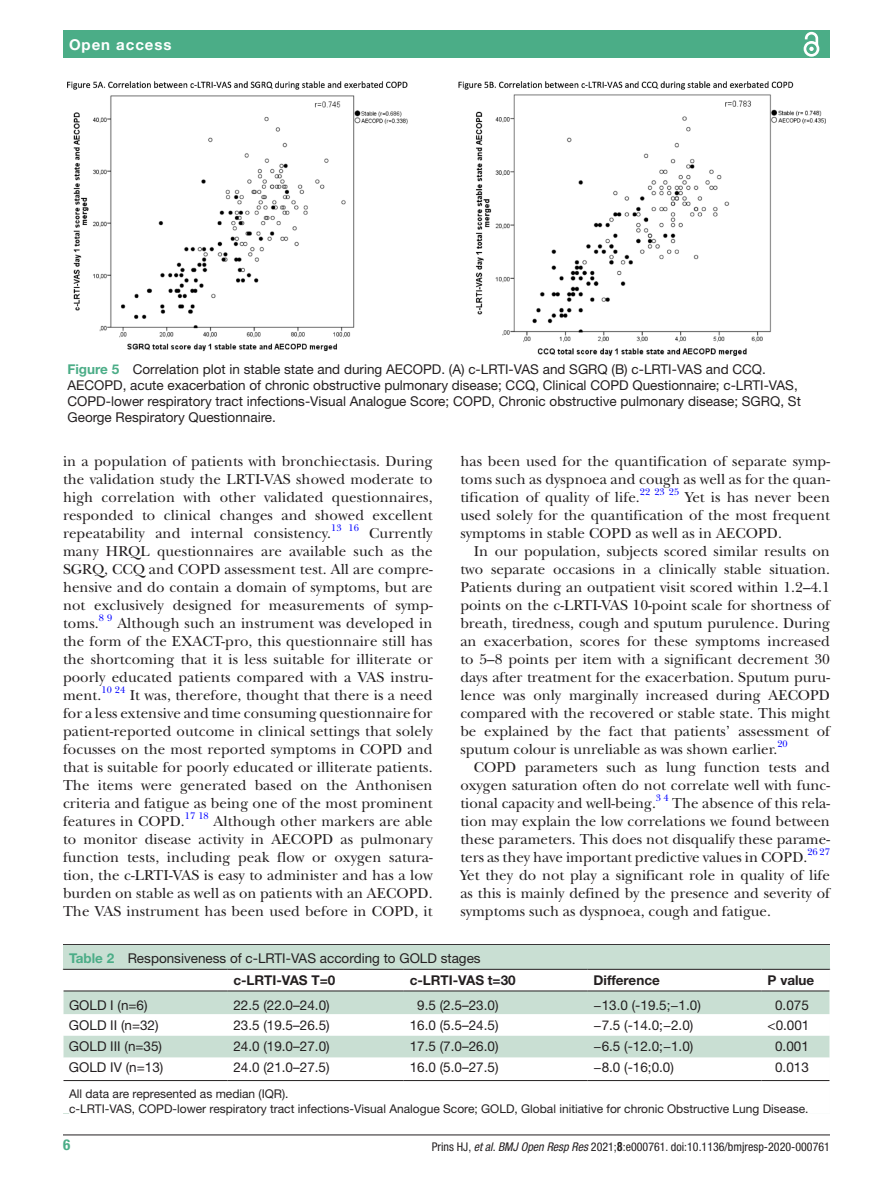
<style>
.page{position:relative;width:893px;height:1191px;background:#fff}
.page>*{position:absolute;margin:0;border:0;box-sizing:border-box;transform-origin:0 0}
.t1{font:15px/18px "New Baskerville";letter-spacing:.005em;color:#231f20;text-align:justify}
.t2{font:700 15px "Helvetica Neue LT Std";letter-spacing:.065em;color:#fff}
.t3{font:700 condensed 15px "Helvetica Neue LT Std";color:#4bad87}
.t4{font:13.5px/16.2px "Helvetica Neue LT Std";color:#231f20}
.t5{font:700 13.5px "Helvetica Neue LT Std";color:#231f20}
.t6{font:12px/15px "Helvetica Neue LT Std";color:#231f20}
.t7{font:condensed 12px "Helvetica Neue LT Std";color:#231f20}
.t8{font:9.9px "New Baskerville";letter-spacing:.005em;color:#00f}
.s1{font-weight:700;color:#4bad87}
.s2{font-weight:700}
.s3{font-style:italic}
.s4{font-family:"Helvetica";font-weight:700}
</style>
<div class="page">
<hr style="left:63px;top:1134px;width:767px;height:1px;background:#231f20">
<div style="left:63px;top:31px;width:767px;height:27px;background:#4bad87"></div>
<svg style="left:803px;top:31px;width:17px;height:26px"></svg>
<img style="left:68px;top:81px;width:757px;height:275px">
<hr style="left:63px;top:944px;width:767px;height:1px;background:#231f20">
<div style="left:63px;top:945px;width:767px;height:24px;background:#c9dfd3"></div>
<svg style="left:64px;top:991px;width:766px;height:91px"></svg>
<hr style="left:63px;top:969px;width:164px;height:1px;background:#231f20">
<hr style="left:63px;top:990px;width:164px;height:1px;background:#231f20">
<hr style="left:227px;top:969px;width:177px;height:1px;background:#231f20">
<hr style="left:227px;top:990px;width:177px;height:1px;background:#231f20">
<hr style="left:404px;top:969px;width:184px;height:1px;background:#231f20">
<hr style="left:404px;top:990px;width:184px;height:1px;background:#231f20">
<hr style="left:588px;top:969px;width:174px;height:1px;background:#231f20">
<hr style="left:588px;top:990px;width:174px;height:1px;background:#231f20">
<hr style="left:762px;top:969px;width:68px;height:1px;background:#231f20">
<hr style="left:762px;top:990px;width:68px;height:1px;background:#231f20">
<hr style="left:227px;top:1080px;width:177px;height:1px;background:#231f20">
<hr style="left:404px;top:1080px;width:184px;height:1px;background:#231f20">
<hr style="left:588px;top:1080px;width:174px;height:1px;background:#231f20">
<hr style="left:762px;top:1080px;width:68px;height:1px;background:#231f20">
<hr style="left:63px;top:1080px;width:164px;height:1px;background:#231f20">
<svg style="left:63px;top:969px;width:1px;height:89px"></svg>
<hr style="left:63px;top:1080px;width:1px;height:33px;background:#fff">
<p class="t2" style="left:69px;top:35px;width:104px">Open access</p>
<p class="t4" style="left:68px;top:360px;width:735px"><span class="s1">Figure 5</span> Correlation plot in stable state and during AECOPD. (A) c-LRTI-VAS and SGRQ (B) c-LRTI-VAS and CCQ.<br>AECOPD, acute exacerbation of chronic obstructive pulmonary disease; CCQ, Clinical COPD Questionnaire; c-LRTI-VAS, COPD-lower respiratory tract infections-Visual Analogue Score; COPD, Chronic obstructive pulmonary disease; SGRQ, St George Respiratory Questionnaire.</p>
<p class="t1" style="left:63px;top:452px;width:371px">in a population of patients with bronchiectasis. During the validation study the LRTI-VAS showed moderate to high correlation with other validated questionnaires, responded to clinical changes and showed excellent repeatability and internal consistency.</p>
<p class="t8" style="left:331px;top:522px;width:29px">13 16</p>
<p class="t1" style="left:63px;top:524px;width:371px;text-indent:306px">Currently many HRQL questionnaires are available such as the SGRQ, CCQ and COPD assessment test. All are compre&shy;hensive and do contain a domain of symptoms, but are not exclusively designed for measurements of symp&shy;toms.</p>
<p class="t8" style="left:99px;top:612px;width:15px">8 9</p>
<p class="t1" style="left:63px;top:614px;width:371px;text-indent:54px">Although such an instrument was developed in the form of the EXACT-pro, this questionnaire still has the shortcoming that it is less suitable for illiterate or poorly educated patients compared with a VAS instru&shy;ment.</p>
<p class="t8" style="left:101px;top:684px;width:25px">10 24</p>
<p class="t1" style="left:63px;top:686px;width:371px;text-indent:67px">It was, therefore, thought that there is a need for a less extensive and time consuming questionnaire for patient-reported outcome in clinical settings that solely focusses on the most reported symptoms in COPD and that is suitable for poorly educated or illiterate patients.<br>The items were generated based on the Anthonisen criteria and fatigue as being one of the most prominent features in COPD.<sup>17</sup> <sup>18</sup> Although other markers are able to monitor disease activity in AECOPD as pulmonary function tests, including peak flow or oxygen satura&shy;tion, the c-LRTI-VAS is easy to administer and has a low burden on stable as well as on patients with an AECOPD.<br>The VAS instrument has been used before in COPD, it</p>
<p class="t1" style="left:460px;top:452px;width:371px">has been used for the quantification of separate symp&shy;toms such as dyspnoea and cough as well as for the quan&shy;tification of quality of life.</p>
<p class="t8" style="left:640px;top:486px;width:41px">22 23 25</p>
<p class="t1" style="left:460px;top:488px;width:371px;text-indent:225px">Yet is has never been used solely for the quantification of the most frequent symptoms in stable COPD as well as in AECOPD.</p>
<p class="t1" style="left:460px;top:542px;width:371px;text-indent:14px">In our population, subjects scored similar results on two separate occasions in a clinically stable situation.<br>Patients during an outpatient visit scored within 1.2–4.1 points on the c-LRTI-VAS 10-point scale for shortness of breath, tiredness, cough and sputum purulence. During an exacerbation, scores for these symptoms increased to 5–8 points per item with a significant decrement 30 days after treatment for the exacerbation. Sputum puru&shy;lence was only marginally increased during AECOPD compared with the recovered or stable state. This might be explained by the fact that patients’ assessment of sputum colour is unreliable as was shown earlier.</p>
<p class="t8" style="left:777px;top:738px;width:12px">20</p>
<p class="t1" style="left:460px;top:758px;width:371px;text-indent:14px">COPD parameters such as lung function tests and oxygen saturation often do not correlate well with func&shy;tional capacity and well-being.</p>
<p class="t8" style="left:656px;top:792px;width:14px">3 4</p>
<p class="t1" style="left:460px;top:794px;width:371px;text-indent:212px">The absence of this rela&shy;tion may explain the low correlations we found between these parameters. This does not disqualify these parame&shy;ters as they have important predictive values in COPD.</p>
<p class="t8" style="left:807px;top:846px;width:24px">26 27</p>
<p class="t1" style="left:460px;top:866px;width:371px">Yet they do not play a significant role in quality of life as this is mainly defined by the presence and severity of symptoms such as dyspnoea, cough and fatigue.</p>
<p class="t4" style="left:233px;top:947px;width:249px;line-height:22px;text-indent:-164px"><span class="s1">Table 2</span> Responsiveness of c-LRTI-VAS according to GOLD stages <span class="s2">c-LRTI-VAS T=0</span></p>
<p class="t5" style="left:410px;top:971px;width:107px">c-LRTI-VAS t=30</p>
<p class="t5" style="left:594px;top:971px;width:68px">Difference</p>
<p class="t5" style="left:768px;top:971px;width:48px">P value</p>
<p class="t4" style="left:69px;top:996px;width:80px">GOLD I (n=6)</p>
<p class="t4" style="left:233px;top:996px;width:98px">22.5 (22.0–24.0)</p>
<p class="t4" style="left:417px;top:996px;width:83px">9.5 (2.5–23.0)</p>
<p class="t4" style="left:594px;top:996px;width:109px">−13.0 (-19.5;−1.0)</p>
<p class="t4" style="left:775px;top:996px;width:35px">0.075</p>
<p class="t4" style="left:69px;top:1016px;width:91px">GOLD II (n=32)</p>
<p class="t4" style="left:233px;top:1016px;width:98px">23.5 (19.5–26.5)</p>
<p class="t4" style="left:410px;top:1016px;width:90px">16.0 (5.5–24.5)</p>
<p class="t4" style="left:594px;top:1016px;width:101px">−7.5 (-14.0;−2.0)</p>
<p class="t4" style="left:768px;top:1016px;width:43px">&lt;0.001</p>
<p class="t4" style="left:69px;top:1038px;width:95px">GOLD III (n=35)</p>
<p class="t4" style="left:233px;top:1038px;width:98px">24.0 (19.0–27.0)</p>
<p class="t4" style="left:410px;top:1038px;width:90px">17.5 (7.0–26.0)</p>
<p class="t4" style="left:594px;top:1038px;width:101px">−6.5 (-12.0;−1.0)</p>
<p class="t4" style="left:775px;top:1038px;width:35px">0.001</p>
<p class="t4" style="left:69px;top:1058px;width:96px">GOLD IV (n=13)</p>
<p class="t4" style="left:233px;top:1058px;width:98px">24.0 (21.0–27.5)</p>
<p class="t4" style="left:410px;top:1058px;width:90px">16.0 (5.0–27.5)</p>
<p class="t4" style="left:594px;top:1058px;width:82px">−8.0 (-16;0.0)</p>
<p class="t4" style="left:775px;top:1058px;width:35px">0.013</p>
<p class="t6" style="left:69px;top:1086px;width:741px">All data are represented as median (IQR).<br>c-LRTI-VAS, COPD-lower respiratory tract infections-Visual Analogue Score; GOLD, Global initiative for chronic Obstructive Lung Disease.</p>
<p class="t3" style="left:63px;top:1135px;width:9px">6</p>
<p class="t7" style="left:432px;top:1139px;width:400px">Prins HJ, <span class="s3">et al</span>. <span class="s3">BMJ Open Resp Res</span> 2021;<span class="s4">8</span>:e000761. doi:10.1136/bmjresp-2020-000761</p>
</div>
